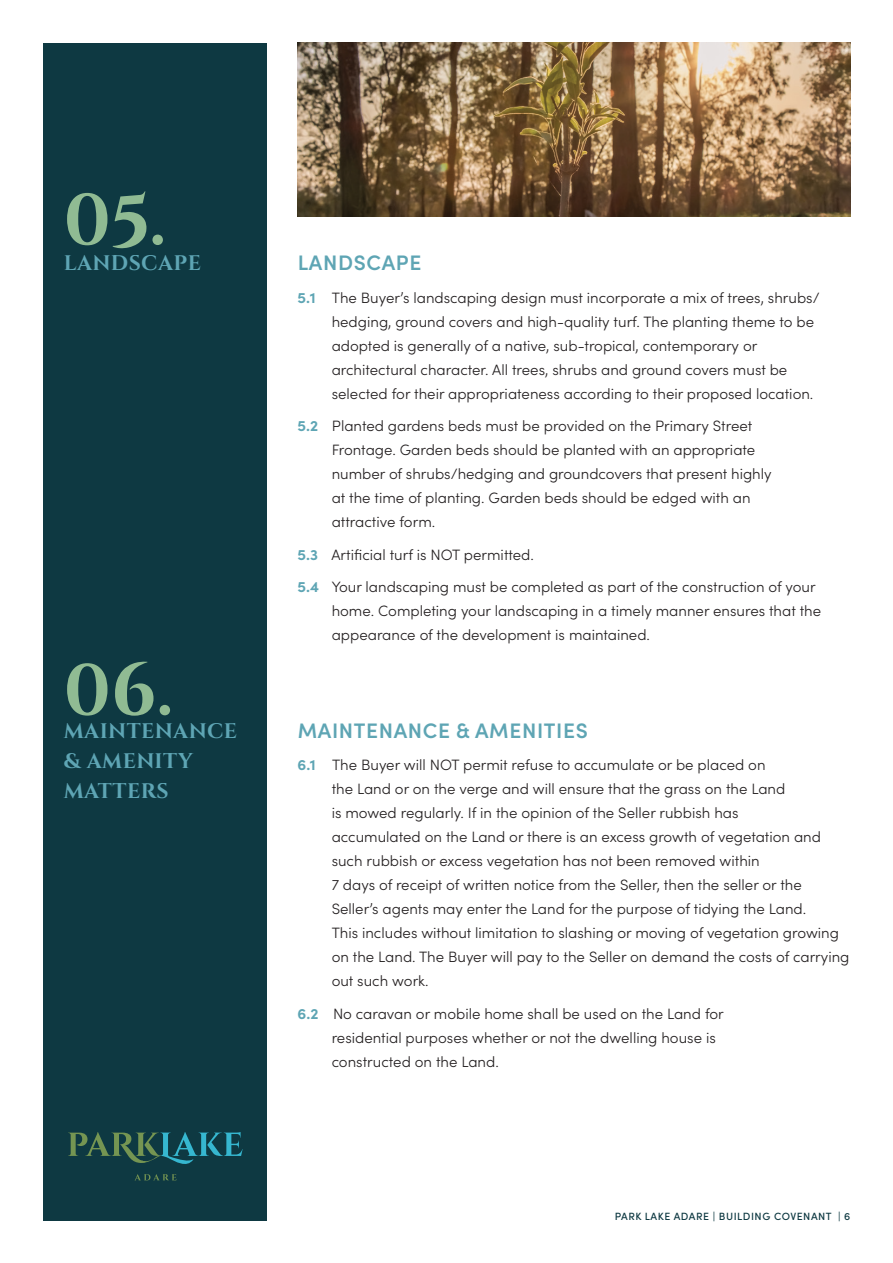
<style>
.page{position:relative;width:893px;height:1263px;background:#fff}
.page>*{position:absolute;margin:0;border:0;box-sizing:border-box;transform-origin:0 0}
.t1{font:700 72px "Cinzel";color:#90bb93}
.t2{font:700 21px/30px "Cinzel";letter-spacing:.02em;color:#5ea5b4}
.t3{font:600 21px "Sofia Pro";letter-spacing:.03em;color:#5ea5b4}
.t4{font:300 15px/24px "Sofia Pro";color:#231f20}
.t5{font:500 10.5px "Sofia Pro";letter-spacing:.05em;color:#0e3942}
.s1{font-weight:700;color:#5ea5b4}
</style>
<div class="page">
<div style="left:43px;top:43px;width:223px;height:1177px;background:#0e3942"></div>
<svg style="left:68px;top:1132px;width:174px;height:48px"></svg>
<img style="left:298px;top:43px;width:552px;height:174px">
<p class="t1" style="left:64px;top:174px;width:103px">05.</p>
<p class="t2" style="left:64px;top:249px;width:139px">LANDSCAPE</p>
<p class="t1" style="left:64px;top:644px;width:111px">06.</p>
<p class="t2" style="left:64px;top:717px;width:175px">MAINTENANCE &amp; AMENITY<br>MATTERS</p>
<p class="t3" style="left:298px;top:247px;width:125px">LANDSCAPE</p>
<p class="t4" style="left:332px;top:285px;width:489px;text-indent:-34px"><span class="s1">5.1</span> The Buyer’s landscaping design must incorporate a mix of trees, shrubs/ hedging, ground covers and high-quality turf. The planting theme to be adopted is generally of a native, sub-tropical, contemporary or architectural character. All trees, shrubs and ground covers must be selected for their appropriateness according to their proposed location.</p>
<p class="t4" style="left:332px;top:413px;width:441px;text-indent:-34px"><span class="s1">5.2</span> Planted gardens beds must be provided on the Primary Street Frontage. Garden beds should be planted with an appropriate number of shrubs/hedging and groundcovers that present highly at the time of planting. Garden beds should be edged with an attractive form.</p>
<p class="t4" style="left:298px;top:542px;width:238px"><span class="s1">5.3</span> Artificial turf is NOT permitted.</p>
<p class="t4" style="left:332px;top:574px;width:491px;text-indent:-34px"><span class="s1">5.4</span> Your landscaping must be completed as part of the construction of your home. Completing your landscaping in a timely manner ensures that the appearance of the development is maintained.</p>
<p class="t3" style="left:298px;top:714px;width:292px">MAINTENANCE &amp; AMENITIES</p>
<p class="t4" style="left:332px;top:752px;width:519px;text-indent:-34px"><span class="s1">6.1</span> The Buyer will NOT permit refuse to accumulate or be placed on<br>the Land or on the verge and will ensure that the grass on the Land<br>is mowed regularly. If in the opinion of the Seller rubbish has<br>accumulated on the Land or there is an excess growth of vegetation and such rubbish or excess vegetation has not been removed within<br>7 days of receipt of written notice from the Seller, then the seller or the Seller’s agents may enter the Land for the purpose of tidying the Land.<br>This includes without limitation to slashing or moving of vegetation growing on the Land. The Buyer will pay to the Seller on demand the costs of carrying out such work.</p>
<p class="t4" style="left:332px;top:1001px;width:394px;text-indent:-34px"><span class="s1">6.2</span> No caravan or mobile home shall be used on the Land for residential purposes whether or not the dwelling house is constructed on the Land.</p>
<p class="t5" style="left:615px;top:1208px;width:237px">PARK LAKE ADARE | BUILDING COVENANT | 6</p>
</div>
